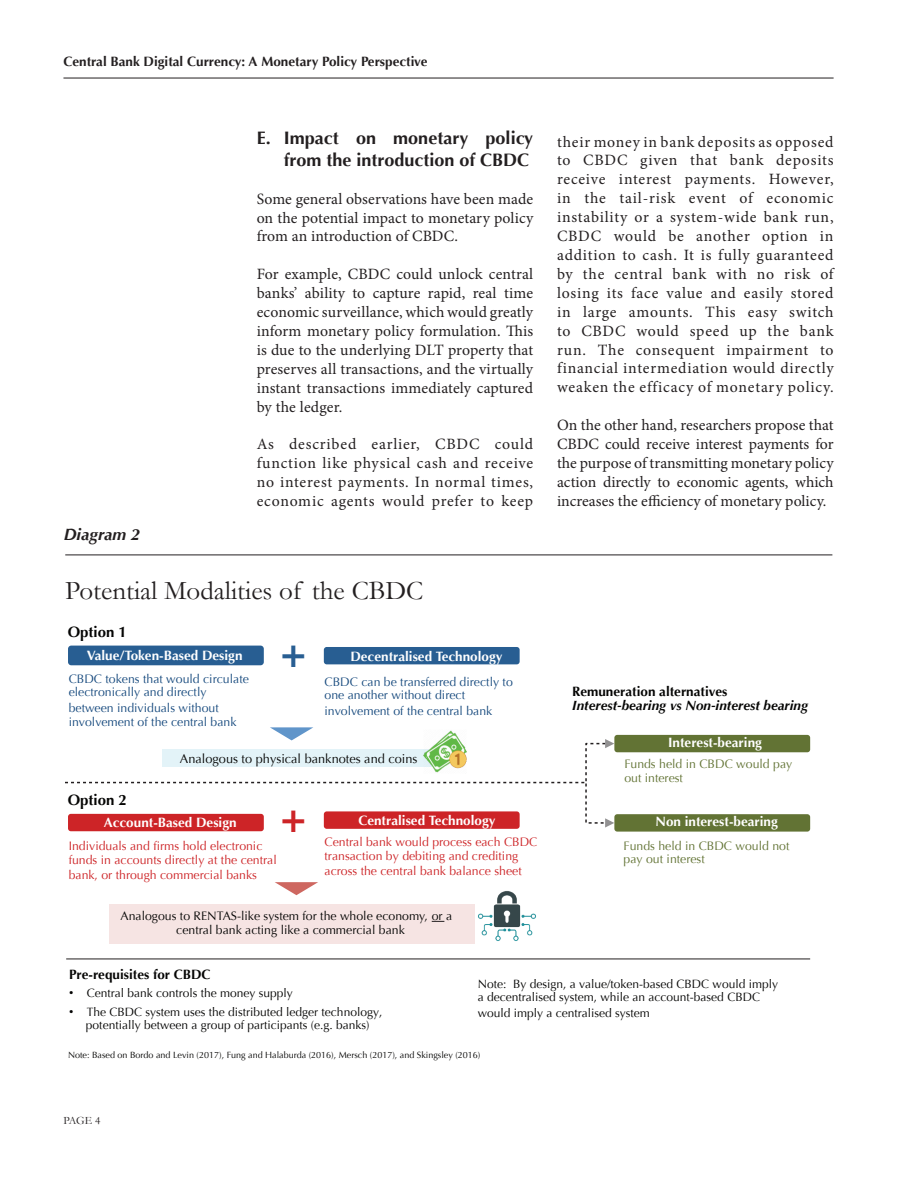
<style>
.page{position:relative;width:919px;height:1191px;background:#fff}
.page>*{position:absolute;margin:0;border:0;box-sizing:border-box;transform-origin:0 0}
.t1{font:700 42.75px "Optima";color:#285e92}
.t2{font:700 42.75px "Optima";color:#cd2427}
.t3{font:27px "Garamond";color:#231f20}
.t4{font:700 18px/21.6px "Optima";color:#231f20;text-align:right}
.t5{font:italic 700 16.5px "Optima";color:#231f20}
.t6{font:15.75px/18.9px "Minion Pro";letter-spacing:.015em;color:#231f20;text-align:justify}
.t7{font:700 15px "Optima";color:#050504}
.t8{font:700 13.5px "Optima";color:#fff}
.t9{font:700 13.5px "Optima";color:#231f20}
.t10{font:700 13.5px "Optima";color:#050504}
.t11{font:italic 700 13.5px "Optima";color:#050504}
.t12{font:12.75px "Optima";color:#050504}
.t13{font:12.3px/13.8px "Optima";color:#cd2427}
.t14{font:12.3px/13.8px "Optima";color:#174a7e}
.t15{font:12.3px/13.8px "Optima";color:#050504}
.t16{font:12.3px/13.8px "Optima";color:#627334}
.t17{font:12px/13.8px "Optima";color:#050504;text-align:center}
.t18{font:11.25px "Garamond";color:#231f20}
.t19{font:9px "Optima";color:#050504}
.s1{font-family:"Arial";font-size:12.3px}
</style>
<div class="page">
<hr style="left:63px;top:78px;width:770px;height:1px;background:#231f20">
<div style="left:614px;top:814px;width:196px;height:17px;background:#627334;border-radius:3px"></div>
<div style="left:614px;top:735px;width:196px;height:17px;background:#627334;border-radius:3px"></div>
<div style="left:68px;top:645px;width:196px;height:20px;background:#285e92;border-radius:3px"></div>
<div style="left:68px;top:814px;width:196px;height:17px;background:#cd2427;border-radius:3px"></div>
<div style="left:324px;top:811px;width:195px;height:18px;background:#cd2427;border-radius:3px"></div>
<div style="left:324px;top:647px;width:195px;height:17px;background:#285e92;border-radius:3px"></div>
<img style="left:478px;top:891px;width:58px;height:50px">
<div style="left:109px;top:904px;width:365px;height:39px;background:#f6e4e3"></div>
<hr style="left:66px;top:958px;width:744px;height:1px;background:#231f20">
<svg style="left:65px;top:727px;width:549px;height:100px"></svg>
<svg style="left:275px;top:882px;width:43px;height:13px"></svg>
<svg style="left:431px;top:921px;width:13px;height:1px"></svg>
<hr style="left:65px;top:554px;width:767px;height:1px;background:#231f20">
<p class="t9" style="left:63px;top:54px;width:365px">Central Bank Digital Currency: A Monetary Policy Perspective</p>
<p class="t5" style="left:64px;top:524px;width:78px">Diagram 2</p>
<p class="t4" style="left:257px;top:127px;width:278px">E. Impact on monetary policy from the introduction of CBDC</p>
<p class="t6" style="left:257px;top:189px;width:278px">Some general observations have been made on the potential impact to monetary policy from an introduction of CBDC.</p>
<p class="t6" style="left:257px;top:265px;width:278px">For example, CBDC could unlock central banks’ ability to capture rapid, real time economic surveillance, which would greatly inform monetary policy formulation. This is due to the underlying DLT property that preserves all transactions, and the virtually instant transactions immediately captured by the ledger.</p>
<p class="t6" style="left:257px;top:435px;width:278px">As described earlier, CBDC could function like physical cash and receive no interest payments. In normal times, economic agents would prefer to keep</p>
<h2 class="t3" style="left:65px;top:574px;width:359px">Potential Modalities of the CBDC</h2>
<p class="t7" style="left:68px;top:623px;width:61px">Option 1</p>
<p class="t8" style="left:87px;top:648px;width:157px">Value/Token-Based Design</p>
<p class="t14" style="left:69px;top:671px;width:182px">CBDC tokens that would circulate electronically and directly</p>
<p class="t14" style="left:69px;top:701px;width:169px">between individuals without involvement of the central bank</p>
<h1 class="t1" style="left:280px;top:627px;width:27px">+</h1>
<p class="t8" style="left:350px;top:648px;width:154px">Decentralised Technology</p>
<p class="t14" style="left:324px;top:674px;width:190px">CBDC can be transferred directly to one another without direct</p>
<p class="t14" style="left:324px;top:704px;width:169px">involvement of the central bank</p>
<p class="t12" style="left:180px;top:751px;width:239px">Analogous to physical banknotes and coins</p>
<p class="t7" style="left:68px;top:791px;width:61px">Option 2</p>
<p class="t8" style="left:104px;top:815px;width:134px">Account-Based Design</p>
<h1 class="t2" style="left:280px;top:792px;width:27px">+</h1>
<p class="t8" style="left:358px;top:812px;width:139px">Centralised Technology</p>
<p class="t13" style="left:69px;top:839px;width:210px">Individuals and firms hold electronic funds in accounts directly at the central</p>
<p class="t13" style="left:69px;top:868px;width:190px">bank, or through commercial banks</p>
<p class="t13" style="left:324px;top:835px;width:214px">Central bank would process each CBDC transaction by debiting and crediting</p>
<p class="t13" style="left:324px;top:864px;width:199px">across the central bank balance sheet</p>
<p class="t15" style="left:176px;top:909px;width:277px;text-indent:-56px">Analogous to RENTAS-like system for the whole economy, or a central bank acting like a commercial bank</p>
<p class="t6" style="left:557px;top:132px;width:278px">their money in bank deposits as opposed to CBDC given that bank deposits receive interest payments. However, in the tail-risk event of economic instability or a system-wide bank run, CBDC would be another option in addition to cash. It is fully guaranteed by the central bank with no risk of losing its face value and easily stored in large amounts. This easy switch to CBDC would speed up the bank run. The consequent impairment to financial intermediation would directly weaken the efficacy of monetary policy.</p>
<p class="t6" style="left:557px;top:416px;width:278px">On the other hand, researchers propose that CBDC could receive interest payments for the purpose of transmitting monetary policy action directly to economic agents, which increases the efficiency of monetary policy.</p>
<p class="t10" style="left:572px;top:684px;width:157px">Remuneration alternatives</p>
<p class="t11" style="left:572px;top:697px;width:237px">Interest-bearing vs Non-interest bearing</p>
<p class="t8" style="left:668px;top:734px;width:95px">Interest-bearing</p>
<p class="t16" style="left:624px;top:757px;width:169px">Funds held in CBDC would pay out interest</p>
<p class="t8" style="left:655px;top:814px;width:124px">Non interest-bearing</p>
<p class="t16" style="left:623px;top:838px;width:167px">Funds held in CBDC would not pay out interest</p>
<p class="t10" style="left:69px;top:966px;width:143px">Pre-requisites for CBDC</p>
<p class="t17" style="left:69px;top:986px;width:225px"><span class="s1">•</span> Central bank controls the money supply</p>
<p class="t17" style="left:69px;top:1004px;width:315px"><span class="s1">•</span> The CBDC system uses the distributed ledger technology, potentially between a group of participants (e.g. banks)</p>
<p class="t17" style="left:477px;top:976px;width:302px;text-align:left">Note: By design, a value/token-based CBDC would imply a decentralised system, while an account-based CBDC</p>
<p class="t17" style="left:477px;top:1006px;width:174px">would imply a centralised system</p>
<p class="t19" style="left:68px;top:1049px;width:414px">Note: Based on Bordo and Levin (2017), Fung and Halaburda (2016), Mersch (2017), and Skingsley (2016)</p>
<p class="t18" style="left:63px;top:1114px;width:38px">PAGE 4</p>
</div>
